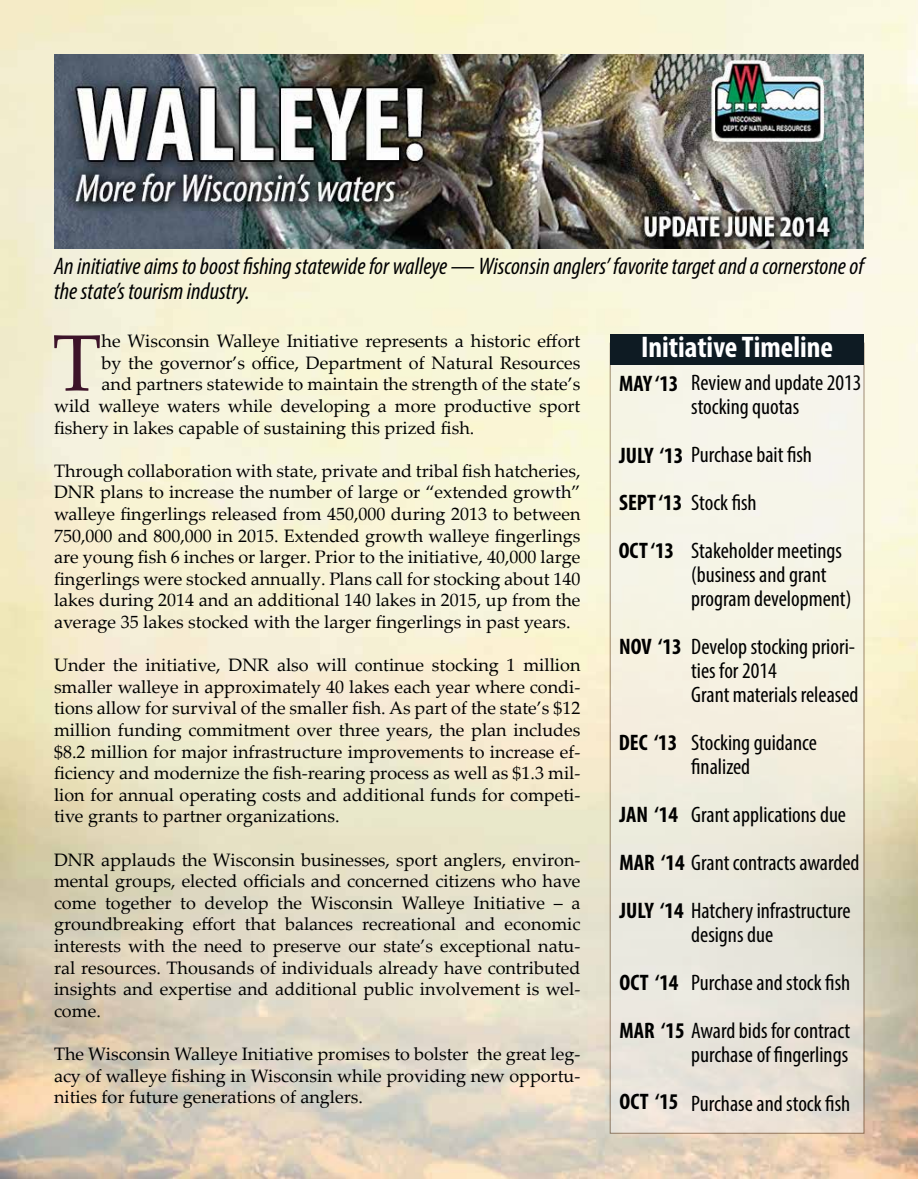
<style>
.page{position:relative;width:918px;height:1188px;background:#fff}
.page>*{position:absolute;margin:0;border:0;box-sizing:border-box;transform-origin:0 0}
.t1{font:80.1px "Palatino Linotype";color:#3d1329}
.t2{font:700 condensed 30px "Myriad Pro";color:#fff}
.t3{font:italic condensed 24px/25.5px "Myriad Pro";color:#000}
.t4{font:condensed 22.5px/24px "Myriad Pro";color:#000}
.t5{font:700 condensed 22.5px "Myriad Pro";color:#000}
.t6{font:18px/21.6px "Palatino Linotype";color:#000;text-align:justify}
.s1{font-weight:700}
</style>
<div class="page">
<img style="left:0;top:0;width:918px;height:1179px">
<div style="left:610px;top:343px;width:254px;height:791px;background:linear-gradient(to bottom,#faf9eb,#e5e0d5)"></div>
<img style="left:54px;top:54px;width:810px;height:194px">
<div style="left:610px;top:334px;width:254px;height:30px;background:#0e1b23"></div>
<h3 class="t3" style="left:54px;top:253px;width:811px">An initiative aims to boost fishing statewide for walleye — Wisconsin anglers’ favorite target and a cornerstone of the state’s tourism industry.</h3>
<h2 class="t2" style="left:641px;top:328px;width:194px">Initiative Timeline</h2>
<p class="t4" style="left:691px;top:370px;width:172px">Review and update 2013 stocking quotas</p>
<p class="t4" style="left:619px;top:430px;width:194px;line-height:48px"><span class="s1">JULY ‘13</span> Purchase bait fish<br><span class="s1">SEPT ‘13</span> Stock fish</p>
<p class="t4" style="left:691px;top:538px;width:162px">Stakeholder meetings (business and grant program development)</p>
<p class="t4" style="left:691px;top:634px;width:169px;text-indent:-72px"><span class="s1">NOV ‘13</span> Develop stocking priori&shy;ties for 2014<br>Grant materials released</p>
<p class="t4" style="left:691px;top:730px;width:127px">Stocking guidance finalized</p>
<p class="t4" style="left:620px;top:790px;width:242px;line-height:48px;text-indent:72px">Grant applications due<br><span class="s1">MAR ‘14</span> Grant contracts awarded<br><span class="s1">JULY ‘14</span> Hatchery infrastructure</p>
<p class="t4" style="left:691px;top:922px;width:84px">designs due</p>
<p class="t4" style="left:691px;top:970px;width:161px">Purchase and stock fish</p>
<p class="t4" style="left:620px;top:1018px;width:232px"><span class="s1">MAR ‘15</span> Award bids for contract</p>
<p class="t4" style="left:691px;top:1042px;width:159px">purchase of fingerlings</p>
<p class="t4" style="left:691px;top:1092px;width:161px">Purchase and stock fish</p>
<h1 class="t1" style="left:52px;top:306px;width:51px">T</h1>
<p class="t6" style="left:102px;top:330px;width:480px">he Wisconsin Walleye Initiative represents a historic effort</p>
<p class="t6" style="left:102px;top:351px;width:480px">by the governor’s office, Department of Natural Resources</p>
<p class="t6" style="left:102px;top:373px;width:480px">and partners statewide to maintain the strength of the state’s</p>
<p class="t6" style="left:54px;top:394px;width:528px">wild walleye waters while developing a more productive sport</p>
<p class="t6" style="left:54px;top:416px;width:422px">fishery in lakes capable of sustaining this prized fish.</p>
<p class="t6" style="left:54px;top:459px;width:528px">Through collaboration with state, private and tribal fish hatcheries, DNR plans to increase the number of large or “extended growth” walleye fingerlings released from 450,000 during 2013 to between 750,000 and 800,000 in 2015. Extended growth walleye fingerlings are young fish 6 inches or larger. Prior to the initiative, 40,000 large fingerlings were stocked annually. Plans call for stocking about 140 lakes during 2014 and an additional 140 lakes in 2015, up from the average 35 lakes stocked with the larger fingerlings in past years.</p>
<p class="t6" style="left:54px;top:654px;width:528px">Under the initiative, DNR also will continue stocking 1 million smaller walleye in approximately 40 lakes each year where condi&shy;tions allow for survival of the smaller fish. As part of the state’s $12 million funding commitment over three years, the plan includes $8.2 million for major infrastructure improvements to increase ef&shy;ficiency and modernize the fish-rearing process as well as $1.3 mil&shy;lion for annual operating costs and additional funds for competi&shy;tive grants to partner organizations.</p>
<p class="t6" style="left:54px;top:848px;width:528px">DNR applauds the Wisconsin businesses, sport anglers, environ&shy;mental groups, elected officials and concerned citizens who have come together to develop the Wisconsin Walleye Initiative – a groundbreaking effort that balances recreational and economic interests with the need to preserve our state’s exceptional natu&shy;ral resources. Thousands of individuals already have contributed insights and expertise and additional public involvement is wel&shy;come.</p>
<p class="t6" style="left:54px;top:1042px;width:528px">The Wisconsin Walleye Initiative promises to bolster the great leg&shy;acy of walleye fishing in Wisconsin while providing new opportu&shy;nities for future generations of anglers.</p>
<p class="t5" style="left:619px;top:369px;width:61px">MAY ‘13</p>
<p class="t5" style="left:619px;top:537px;width:57px">OCT ‘13</p>
<p class="t5" style="left:619px;top:728px;width:60px">DEC ‘13</p>
<p class="t5" style="left:620px;top:801px;width:60px">JAN ‘14</p>
<p class="t5" style="left:620px;top:968px;width:60px">OCT ‘14</p>
<p class="t5" style="left:620px;top:1088px;width:60px">OCT ‘15</p>
</div>
